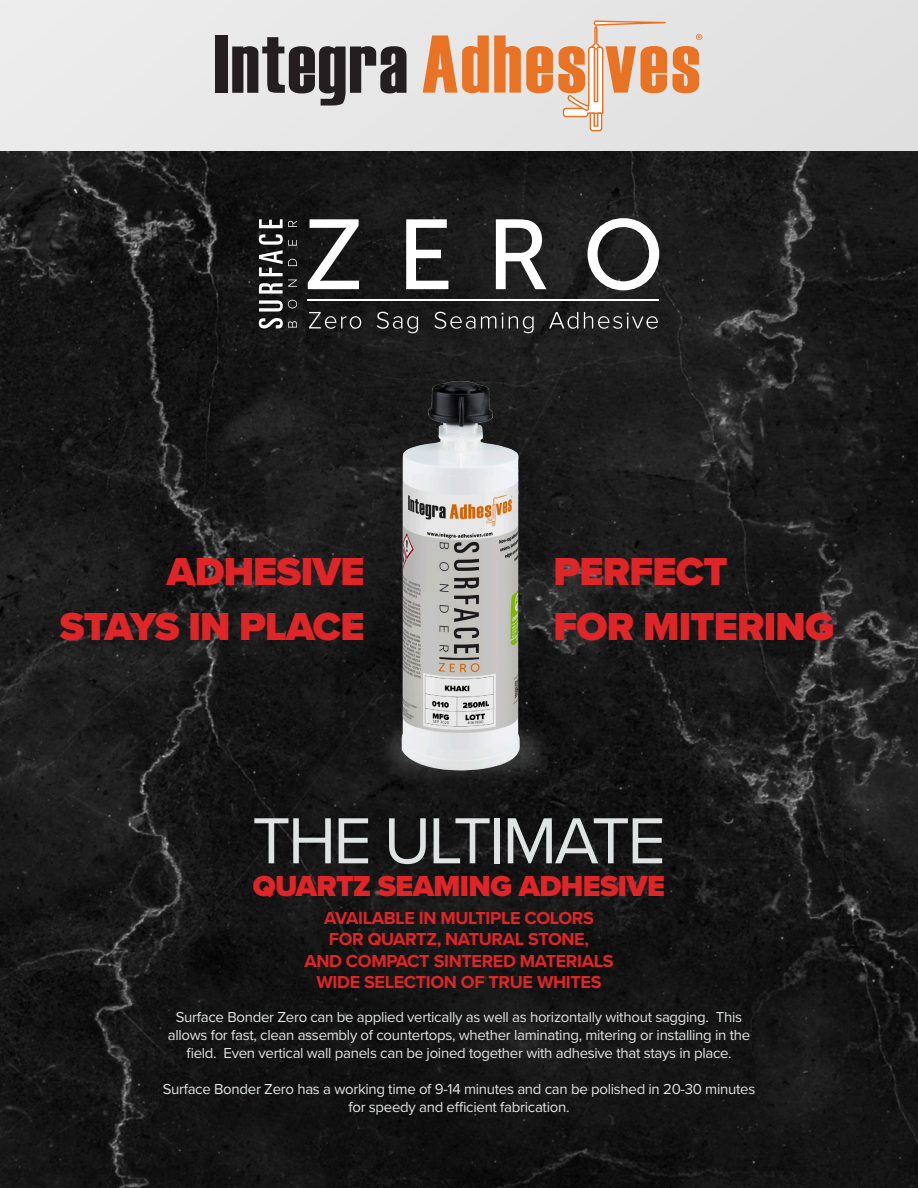
<style>
.page{position:relative;width:918px;height:1188px;background:#e7e7e7}
.page>*{position:absolute;margin:0;border:0;box-sizing:border-box;transform-origin:0 0}
.t1{font:67.5px "Proxima Nova";letter-spacing:-.04em;color:#e0e3e4}
.t2{font:900 40.5px "Proxima Nova";letter-spacing:-.02em;color:#e02528}
.t3{font:900 30px "Proxima Nova";letter-spacing:-.02em;color:#e02528}
.t4{font:700 18px "Proxima Nova";letter-spacing:-.02em;color:#e02528}
.t5{font:15px/18px "Proxima Nova";letter-spacing:-.02em;color:#e0e3e4;text-align:center}
</style>
<div class="page">
<img style="left:0;top:152px;width:918px;height:1036px">
<svg style="left:232px;top:37px;width:175px;height:69px"></svg>
<div style="left:216px;top:36px;width:12px;height:57px;background:#231f20"></div>
<svg style="left:423px;top:20px;width:279px;height:111px"></svg>
<svg style="left:259px;top:318px;width:15px;height:10px"></svg>
<svg style="left:259px;top:300px;width:15px;height:12px"></svg>
<svg style="left:259px;top:234px;width:15px;height:60px"></svg>
<svg style="left:259px;top:219px;width:38px;height:9px"></svg>
<svg style="left:644px;top:312px;width:14px;height:17px"></svg>
<hr style="left:308px;top:299px;width:351px;height:2px;background:#fff">
<svg style="left:308px;top:219px;width:51px;height:12px"></svg>
<svg style="left:406px;top:219px;width:42px;height:12px"></svg>
<svg style="left:496px;top:219px;width:50px;height:12px"></svg>
<svg style="left:587px;top:218px;width:72px;height:72px;background:#909090"></svg>
<img style="left:274px;top:231px;width:370px;height:666px">
<p class="t2" style="left:167px;top:542px;width:199px">ADHESIVE</p>
<p class="t2" style="left:60px;top:596px;width:306px">STAYS IN PLACE</p>
<p class="t2" style="left:554px;top:542px;width:175px">PERFECT</p>
<p class="t2" style="left:554px;top:596px;width:282px">FOR MITERING</p>
<p class="t1" style="left:252px;top:790px;width:415px">THE ULTIMATE</p>
<p class="t3" style="left:253px;top:864px;width:414px">QUARTZ SEAMING ADHESIVE</p>
<p class="t4" style="left:324px;top:904px;width:271px">AVAILABLE IN MULTIPLE COLORS</p>
<p class="t4" style="left:329px;top:926px;width:262px">FOR QUARTZ, NATURAL STONE,</p>
<p class="t4" style="left:304px;top:947px;width:311px">AND COMPACT SINTERED MATERIALS</p>
<p class="t4" style="left:316px;top:969px;width:287px">WIDE SELECTION OF TRUE WHITES</p>
<p class="t5" style="left:168px;top:1007px;width:584px">Surface Bonder Zero can be applied vertically as well as horizontally without sagging. This allows for fast, clean assembly of countertops, whether laminating, mitering or installing in the field. Even vertical wall panels can be joined together with adhesive that stays in place.</p>
<p class="t5" style="left:163px;top:1079px;width:594px">Surface Bonder Zero has a working time of 9-14 minutes and can be polished in 20-30 minutes for speedy and efficient fabrication.</p>
</div>
